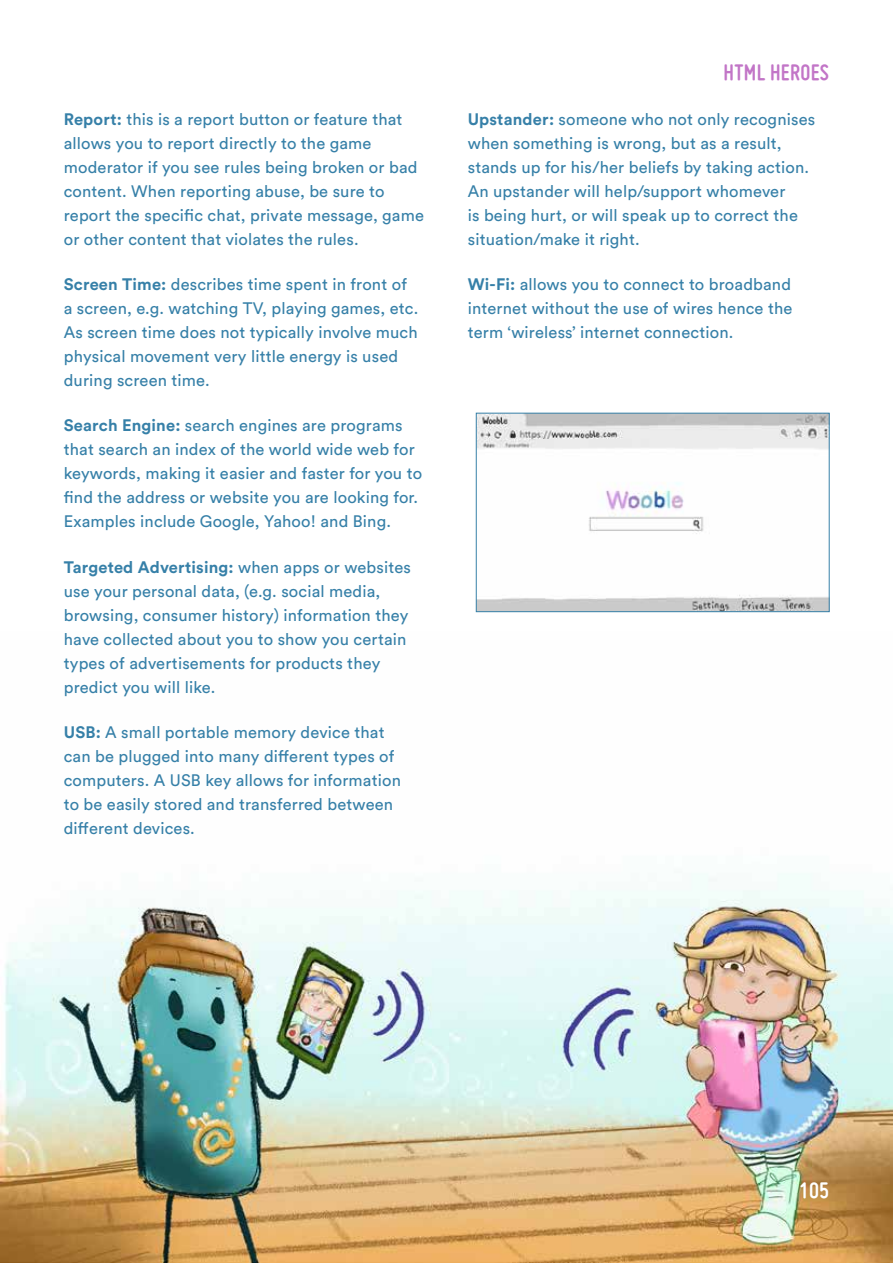
<style>
.page{position:relative;width:893px;height:1263px;background:#fff}
.page>*{position:absolute;margin:0;border:0;box-sizing:border-box;transform-origin:0 0}
.t1{font:700 24px "Miso";letter-spacing:.015em;color:#c275c7}
.t2{font:700 24px "Miso";color:#fff}
.t3{font:16.5px/24px "Circular Std";letter-spacing:.01em;color:#3680a8}
.s1{font-weight:700}
</style>
<div class="page">
<img style="left:0;top:873px;width:893px;height:390px">
<img style="left:478px;top:415px;width:349px;height:195px">
<div style="left:476px;top:413px;width:353px;height:199px;border:1px solid #3680a8"></div>
<p class="t3" style="left:64px;top:107px;width:362px"><span class="s1">Report:</span> this is a report button or feature that allows you to report directly to the game moderator if you see rules being broken or bad content. When reporting abuse, be sure to report the specific chat, private message, game or other content that violates the rules.</p>
<p class="t3" style="left:64px;top:272px;width:356px"><span class="s1">Screen Time:</span> describes time spent in front of a screen, e.g. watching TV, playing games, etc.<br>As screen time does not typically involve much physical movement very little energy is used during screen time.</p>
<p class="t3" style="left:64px;top:413px;width:360px"><span class="s1">Search Engine:</span> search engines are programs that search an index of the world wide web for keywords, making it easier and faster for you to find the address or website you are looking for.<br>Examples include Google, Yahoo! and Bing.</p>
<p class="t3" style="left:64px;top:554px;width:349px"><span class="s1">Targeted Advertising:</span> when apps or websites use your personal data, (e.g. social media, browsing, consumer history) information they have collected about you to show you certain types of advertisements for products they predict you will like.</p>
<p class="t3" style="left:64px;top:720px;width:339px"><span class="s1">USB:</span> A small portable memory device that can be plugged into many different types of computers. A USB key allows for information to be easily stored and transferred between different devices.</p>
<h1 class="t1" style="left:723px;top:59px;width:107px">HTML HEROES</h1>
<p class="t3" style="left:468px;top:107px;width:349px"><span class="s1">Upstander:</span> someone who not only recognises when something is wrong, but as a result, stands up for his/her beliefs by taking action.<br>An upstander will help/support whomever<br>is being hurt, or will speak up to correct the situation/make it right.</p>
<p class="t3" style="left:468px;top:272px;width:326px;text-align:justify"><span class="s1">Wi-Fi:</span> allows you to connect to broadband internet without the use of wires hence the term ‘wireless’ internet connection.</p>
<h1 class="t2" style="left:799px;top:1176px;width:31px">105</h1>
</div>
